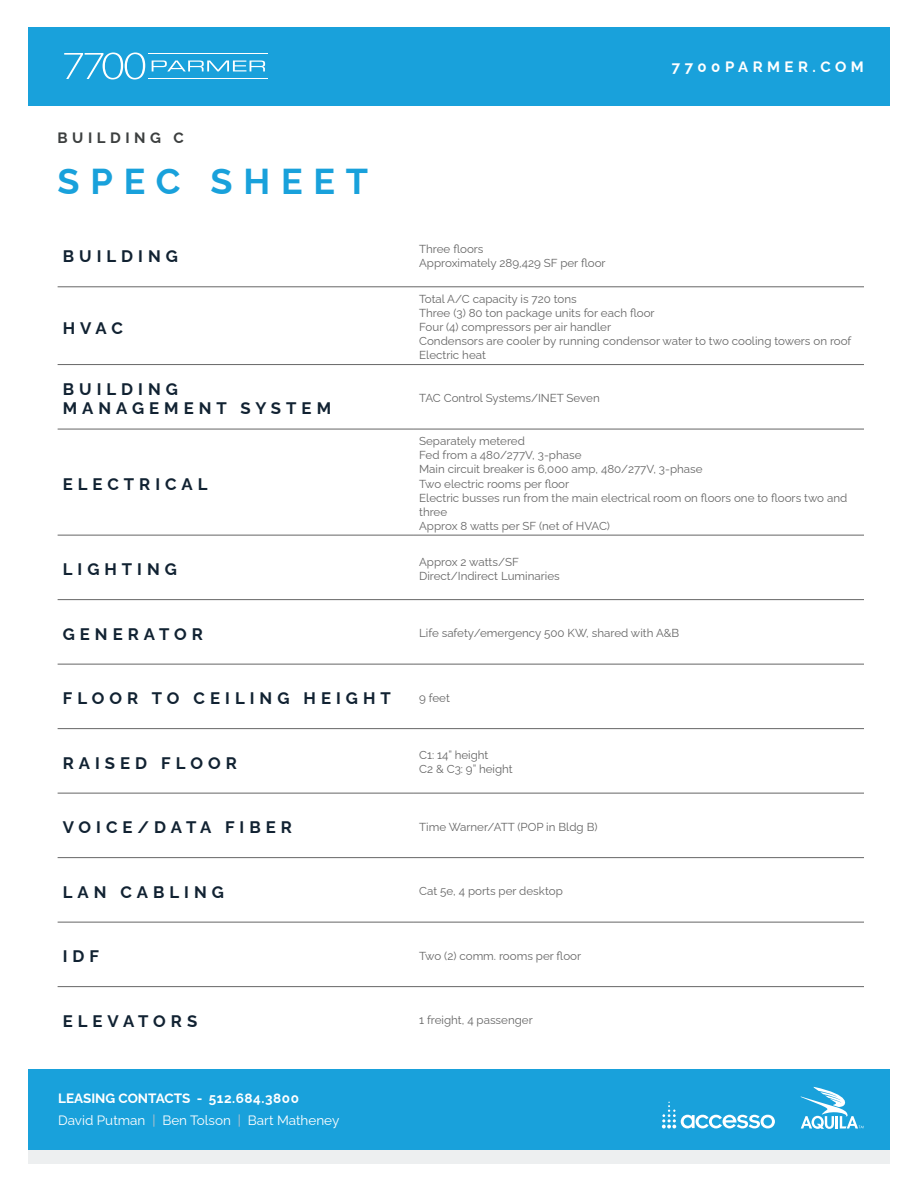
<style>
.page{position:relative;width:918px;height:1188px;background:#fff}
.page>*{position:absolute;margin:0;border:0;box-sizing:border-box;transform-origin:0 0}
.t1{font:700 36px "Raleway";letter-spacing:.3em;color:#19a1db}
.t2{font:700 16.65px "Raleway";letter-spacing:.3em;color:#112232}
.t3{font:700 15px "Raleway";letter-spacing:.3em;color:#fff}
.t4{font:700 15px "Raleway";letter-spacing:.3em;color:#3c3f3f}
.t5{font:13.5px "Raleway";color:#fff}
.t6{font:700 13.5px "Raleway";color:#fff}
.t7{font:11.55px/14.1px "Raleway";color:#666}
.s1{color:#c4c5c9}
</style>
<div class="page">
<div style="left:28px;top:1150px;width:862px;height:13px;background:#edeff0"></div>
<div style="left:28px;top:27px;width:862px;height:79px;background:#19a1db"></div>
<svg style="left:64px;top:53px;width:81px;height:26px"></svg>
<svg style="left:152px;top:61px;width:113px;height:10px"></svg>
<hr style="left:149px;top:54px;width:119px;height:1px;background:#fff">
<hr style="left:149px;top:78px;width:119px;height:1px;background:#fff">
<div style="left:28px;top:1069px;width:862px;height:81px;background:#19a1db"></div>
<svg style="left:801px;top:1087px;width:63px;height:41px"></svg>
<svg style="left:662px;top:1102px;width:113px;height:26px"></svg>
<hr style="left:58px;top:286px;width:356px;height:1px;background:#666">
<hr style="left:414px;top:286px;width:450px;height:1px;background:#666">
<hr style="left:58px;top:364px;width:356px;height:1px;background:#666">
<hr style="left:414px;top:364px;width:450px;height:1px;background:#666">
<hr style="left:58px;top:429px;width:356px;height:1px;background:#666">
<hr style="left:414px;top:429px;width:450px;height:1px;background:#666">
<hr style="left:58px;top:535px;width:356px;height:1px;background:#666">
<hr style="left:414px;top:535px;width:450px;height:1px;background:#666">
<hr style="left:58px;top:599px;width:356px;height:1px;background:#666">
<hr style="left:414px;top:599px;width:450px;height:1px;background:#666">
<hr style="left:58px;top:664px;width:356px;height:1px;background:#666">
<hr style="left:414px;top:664px;width:450px;height:1px;background:#666">
<hr style="left:58px;top:728px;width:356px;height:1px;background:#666">
<hr style="left:414px;top:728px;width:450px;height:1px;background:#666">
<hr style="left:58px;top:793px;width:356px;height:1px;background:#666">
<hr style="left:414px;top:793px;width:450px;height:1px;background:#666">
<hr style="left:58px;top:857px;width:356px;height:1px;background:#666">
<hr style="left:414px;top:857px;width:450px;height:1px;background:#666">
<hr style="left:58px;top:922px;width:356px;height:1px;background:#666">
<hr style="left:414px;top:922px;width:450px;height:1px;background:#666">
<hr style="left:58px;top:986px;width:356px;height:1px;background:#666">
<hr style="left:414px;top:986px;width:450px;height:1px;background:#666">
<p class="t4" style="left:58px;top:125px;width:128px">BUILDING C</p>
<p class="t1" style="left:58px;top:152px;width:312px">SPEC SHEET</p>
<p class="t2" style="left:63px;top:243px;width:117px">BUILDING</p>
<p class="t2" style="left:63px;top:314px;width:62px">HVAC</p>
<p class="t2" style="left:63px;top:376px;width:117px">BUILDING</p>
<p class="t2" style="left:63px;top:395px;width:270px">MANAGEMENT SYSTEM</p>
<p class="t2" style="left:63px;top:471px;width:146px">ELECTRICAL</p>
<p class="t2" style="left:63px;top:556px;width:116px">LIGHTING</p>
<p class="t3" style="left:672px;top:54px;width:194px">7700PARMER.COM</p>
<p class="t7" style="left:419px;top:241px;width:66px">Three floors</p>
<p class="t7" style="left:419px;top:255px;width:188px">Approximately 289,429 SF per floor</p>
<p class="t7" style="left:419px;top:290px;width:159px">Total A/C capacity is 720 tons</p>
<p class="t7" style="left:419px;top:305px;width:237px">Three (3) 80 ton package units for each floor</p>
<p class="t7" style="left:419px;top:319px;width:194px">Four (4) compressors per air handler</p>
<p class="t7" style="left:419px;top:333px;width:434px">Condensors are cooler by running condensor water to two cooling towers on roof</p>
<p class="t7" style="left:419px;top:347px;width:68px">Electric heat</p>
<p class="t7" style="left:419px;top:390px;width:182px">TAC Control Systems/INET Seven</p>
<p class="t7" style="left:419px;top:433px;width:107px">Separately metered</p>
<p class="t7" style="left:419px;top:447px;width:164px">Fed from a 480/277V, 3-phase</p>
<p class="t7" style="left:419px;top:461px;width:285px">Main circuit breaker is 6,000 amp, 480/277V, 3-phase</p>
<p class="t7" style="left:419px;top:475px;width:152px">Two electric rooms per floor</p>
<p class="t7" style="left:419px;top:489px;width:430px">Electric busses run from the main electrical room on floors one to floors two and three</p>
<p class="t7" style="left:419px;top:518px;width:192px">Approx 8 watts per SF (net of HVAC)</p>
<p class="t7" style="left:419px;top:553px;width:101px">Approx 2 watts/SF</p>
<p class="t7" style="left:419px;top:567px;width:142px">Direct/Indirect Luminaries</p>
<p class="t2" style="left:63px;top:621px;width:142px">GENERATOR</p>
<p class="t7" style="left:419px;top:625px;width:262px">Life safety/emergency 500 KW, shared with A&amp;B</p>
<p class="t2" style="left:63px;top:685px;width:330px">FLOOR TO CEILING HEIGHT</p>
<p class="t7" style="left:419px;top:689px;width:32px">9 feet</p>
<p class="t2" style="left:63px;top:750px;width:176px">RAISED FLOOR</p>
<p class="t7" style="left:419px;top:747px;width:71px">C1: 14” height</p>
<p class="t7" style="left:419px;top:761px;width:95px">C2 &amp; C3: 9” height</p>
<p class="t2" style="left:63px;top:814px;width:231px">VOICE/DATA FIBER</p>
<p class="t7" style="left:419px;top:818px;width:180px">Time Warner/ATT (POP in Bldg B)</p>
<p class="t2" style="left:63px;top:879px;width:163px">LAN CABLING</p>
<p class="t7" style="left:419px;top:883px;width:145px">Cat 5e, 4 ports per desktop</p>
<p class="t2" style="left:63px;top:943px;width:38px">IDF</p>
<p class="t7" style="left:419px;top:947px;width:164px">Two (2) comm. rooms per floor</p>
<p class="t2" style="left:63px;top:1008px;width:136px">ELEVATORS</p>
<p class="t7" style="left:419px;top:1012px;width:115px">1 freight, 4 passenger</p>
<p class="t6" style="left:58px;top:1087px;width:242px">LEASING CONTACTS - 512.684.3800</p>
<p class="t5" style="left:58px;top:1110px;width:283px">David Putman <span class="s1">|</span> Ben Tolson <span class="s1">|</span> Bart Matheney</p>
</div>
